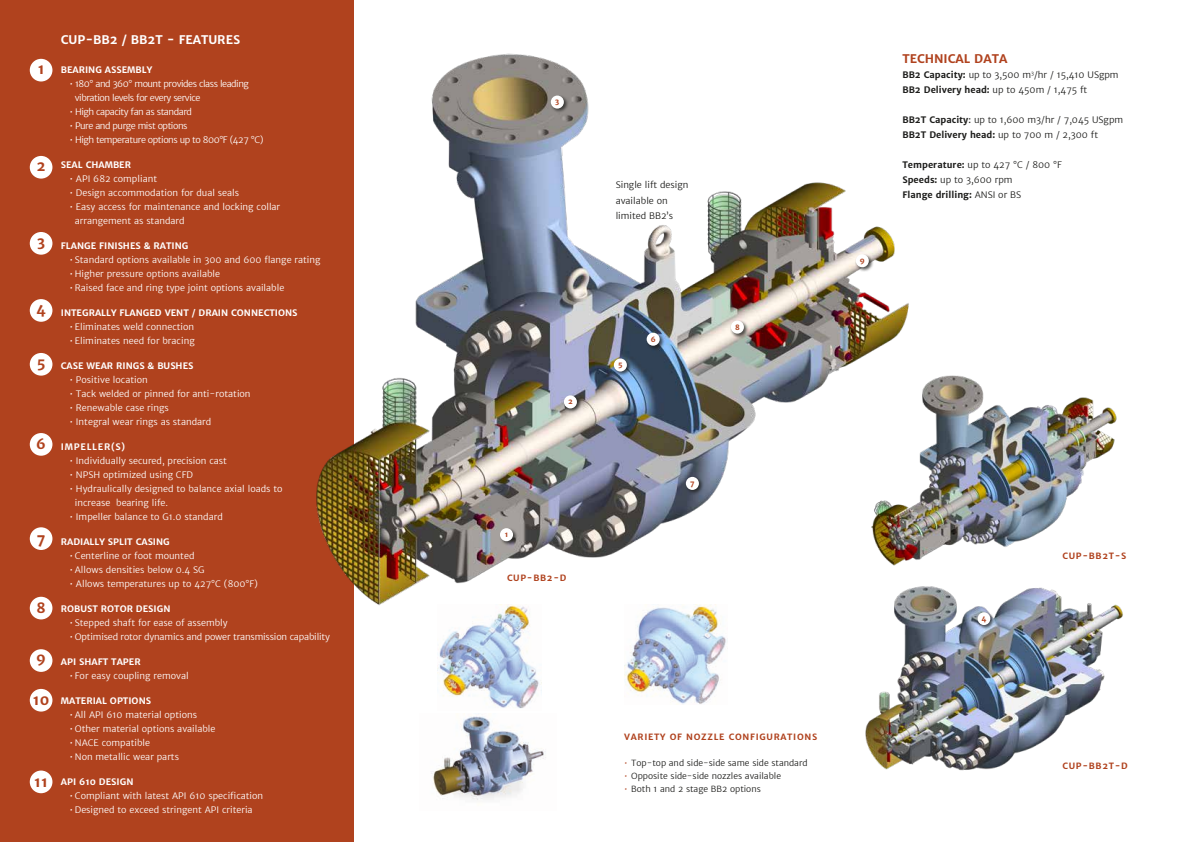
<style>
.page{position:relative;width:1191px;height:842px;background:#fff}
.page>*{position:absolute;margin:0;border:0;box-sizing:border-box;transform-origin:0 0}
.t1{font:700 14px "Merriweather Sans";color:#b0421e}
.t2{font:700 12px "Merriweather Sans";color:#fff}
.t3{font:700 12px "Merriweather Sans";color:#b0421e}
.t4{font:300 9px/14px "Merriweather Sans";color:#fff}
.t5{font:300 9px/15px "Merriweather Sans";color:#1d1d1b}
.t6{font:700 9px "Merriweather Sans";color:#fff}
.t7{font:300 9px/14px "Merriweather Sans";letter-spacing:-.05em;color:#fff}
.t8{font:300 9px "Merriweather Sans";letter-spacing:-.02em;color:#fff}
.t9{font:700 9px "Merriweather Sans";letter-spacing:.08em;color:#fff}
.t10{font:700 8.7px "Merriweather Sans";letter-spacing:.08em;color:#b0421e}
.t11{font:300 8.5px "Merriweather Sans";color:#1d1d1b}
.t12{font:700 7.2px "Merriweather Sans";color:#b0421e}
.s1{font-weight:700}
.s2{font-weight:400}
.s3{color:#b0421e}
</style>
<div class="page">
<div style="left:0;top:0;width:353px;height:842px;background:#b0421e"></div>
<div style="left:30px;top:59px;width:22px;height:22px;background:#fff;border-radius:50%"></div>
<div style="left:30px;top:156px;width:22px;height:23px;background:#fff;border-radius:50%"></div>
<div style="left:30px;top:232px;width:22px;height:23px;background:#fff;border-radius:50%"></div>
<div style="left:30px;top:299px;width:22px;height:23px;background:#fff;border-radius:50%"></div>
<div style="left:30px;top:353px;width:22px;height:23px;background:#fff;border-radius:50%"></div>
<div style="left:30px;top:433px;width:22px;height:23px;background:#fff;border-radius:50%"></div>
<div style="left:30px;top:527px;width:22px;height:23px;background:#fff;border-radius:50%"></div>
<div style="left:30px;top:597px;width:22px;height:22px;background:#fff;border-radius:50%"></div>
<div style="left:30px;top:649px;width:22px;height:23px;background:#fff;border-radius:50%"></div>
<div style="left:30px;top:689px;width:22px;height:22px;background:#fff;border-radius:50%"></div>
<div style="left:30px;top:770px;width:22px;height:23px;background:#fff;border-radius:50%"></div>
<img style="left:316px;top:35px;width:593px;height:587px">
<img style="left:863px;top:584px;width:260px;height:187px">
<div style="left:563px;top:395px;width:19px;height:18px;background:#1d1d1b;opacity:.75"></div>
<div style="left:564px;top:395px;width:13px;height:13px;background:#fff;border-radius:50%"></div>
<div style="left:499px;top:527px;width:19px;height:19px;background:#1d1d1b;opacity:.75"></div>
<div style="left:500px;top:528px;width:13px;height:13px;background:#fff;border-radius:50%"></div>
<img style="left:431px;top:716px;width:115px;height:84px">
<div style="left:550px;top:95px;width:19px;height:18px;background:#1d1d1b;opacity:.75"></div>
<div style="left:551px;top:96px;width:13px;height:13px;background:#fff;border-radius:50%"></div>
<div style="left:976px;top:611px;width:19px;height:19px;background:#1d1d1b;opacity:.75"></div>
<div style="left:977px;top:612px;width:13px;height:13px;background:#fff;border-radius:50%"></div>
<div style="left:613px;top:358px;width:19px;height:18px;background:#1d1d1b;opacity:.75"></div>
<div style="left:614px;top:358px;width:13px;height:13px;background:#fff;border-radius:50%"></div>
<div style="left:730px;top:320px;width:19px;height:18px;background:#1d1d1b;opacity:.75"></div>
<div style="left:731px;top:321px;width:13px;height:13px;background:#fff;border-radius:50%"></div>
<div style="left:855px;top:253px;width:18px;height:19px;background:#1d1d1b;opacity:.75"></div>
<div style="left:855px;top:254px;width:14px;height:13px;background:#fff;border-radius:50%"></div>
<div style="left:646px;top:332px;width:18px;height:19px;background:#1d1d1b;opacity:.75"></div>
<div style="left:646px;top:333px;width:13px;height:13px;background:#fff;border-radius:50%"></div>
<div style="left:685px;top:476px;width:19px;height:19px;background:#1d1d1b;opacity:.75"></div>
<div style="left:686px;top:477px;width:13px;height:13px;background:#fff;border-radius:50%"></div>
<img style="left:871px;top:373px;width:246px;height:192px">
<img style="left:438px;top:604px;width:103px;height:105px">
<img style="left:624px;top:604px;width:103px;height:100px">
<h1 class="t1" style="left:38px;top:59px;width:8px">1</h1>
<h1 class="t1" style="left:36px;top:157px;width:11px">2</h1>
<h1 class="t1" style="left:37px;top:233px;width:9px">3</h1>
<h1 class="t1" style="left:36px;top:300px;width:11px">4</h1>
<h1 class="t1" style="left:37px;top:354px;width:10px">5</h1>
<h1 class="t1" style="left:36px;top:435px;width:11px">6</h1>
<h1 class="t1" style="left:37px;top:529px;width:10px">7</h1>
<h1 class="t1" style="left:36px;top:599px;width:11px">8</h1>
<h1 class="t1" style="left:36px;top:649px;width:11px">9</h1>
<h1 class="t1" style="left:33px;top:691px;width:18px">10</h1>
<h1 class="t1" style="left:34px;top:772px;width:15px">11</h1>
<h2 class="t2" style="left:61px;top:32px;width:181px">CUP-BB2 / BB2T - FEATURES</h2>
<p class="t6" style="left:61px;top:64px;width:93px">BEARING ASSEMBLY</p>
<p class="t7" style="left:75px;top:76px;width:176px;text-indent:-5px">• 180° and 360° mount provides class leading vibration levels for every service</p>
<p class="t7" style="left:69px;top:104px;width:124px">• High capacity fan as standard</p>
<p class="t7" style="left:69px;top:118px;width:120px">• Pure and purge mist options</p>
<p class="t7" style="left:69px;top:132px;width:196px">• High temperature options up to 800°F (427 °C)</p>
<p class="t6" style="left:61px;top:159px;width:72px">SEAL CHAMBER</p>
<p class="t4" style="left:69px;top:171px;width:89px">• API 682 compliant</p>
<p class="t4" style="left:69px;top:185px;width:171px">• Design accommodation for dual seals</p>
<p class="t4" style="left:75px;top:199px;width:207px;text-indent:-5px">• Easy access for maintenance and locking collar arrangement as standard</p>
<p class="t6" style="left:61px;top:240px;width:129px">FLANGE FINISHES &amp; RATING</p>
<p class="t4" style="left:69px;top:252px;width:253px">• Standard options available in 300 and 600 flange rating</p>
<p class="t4" style="left:69px;top:266px;width:152px">• Higher pressure options available</p>
<p class="t4" style="left:69px;top:280px;width:216px">• Raised face and ring type joint options available</p>
<p class="t6" style="left:61px;top:307px;width:238px">INTEGRALLY FLANGED VENT / DRAIN CONNECTIONS</p>
<p class="t4" style="left:69px;top:319px;width:126px">• Eliminates weld connection</p>
<p class="t4" style="left:69px;top:333px;width:127px">• Eliminates need for bracing</p>
<p class="t6" style="left:61px;top:360px;width:134px">CASE WEAR RINGS &amp; BUSHES</p>
<p class="t4" style="left:69px;top:372px;width:80px">• Positive location</p>
<p class="t4" style="left:69px;top:386px;width:183px">• Tack welded or pinned for anti-rotation</p>
<p class="t4" style="left:69px;top:400px;width:101px">• Renewable case rings</p>
<p class="t4" style="left:69px;top:414px;width:143px">• Integral wear rings as standard</p>
<p class="t9" style="left:61px;top:441px;width:66px">IMPELLER(S)</p>
<p class="t4" style="left:69px;top:453px;width:159px">• Individually secured, precision cast</p>
<p class="t4" style="left:69px;top:467px;width:125px">• NPSH optimized using CFD</p>
<p class="t4" style="left:75px;top:481px;width:209px;text-indent:-5px">• Hydraulically designed to balance axial loads to increase bearing life.</p>
<p class="t4" style="left:69px;top:509px;width:155px">• Impeller balance to G1.0 standard</p>
<p class="t6" style="left:61px;top:536px;width:110px">RADIALLY SPLIT CASING</p>
<p class="t4" style="left:69px;top:548px;width:127px">• Centerline or foot mounted</p>
<p class="t4" style="left:69px;top:562px;width:137px">• Allows densities below 0.4 SG</p>
<p class="t4" style="left:69px;top:576px;width:190px">• Allows temperatures up to 427°C (800°F)</p>
<p class="t6" style="left:61px;top:603px;width:111px">ROBUST ROTOR DESIGN</p>
<p class="t4" style="left:69px;top:615px;width:160px">• Stepped shaft for ease of assembly</p>
<p class="t8" style="left:69px;top:631px;width:262px">• Optimised rotor dynamics and power transmission capability</p>
<p class="t6" style="left:61px;top:656px;width:81px">API SHAFT TAPER</p>
<p class="t4" style="left:69px;top:668px;width:121px">• For easy coupling removal</p>
<p class="t6" style="left:61px;top:695px;width:92px">MATERIAL OPTIONS</p>
<p class="t4" style="left:69px;top:707px;width:129px">• All API 610 material options</p>
<p class="t4" style="left:69px;top:721px;width:148px">• Other material options available</p>
<p class="t4" style="left:69px;top:735px;width:82px">• NACE compatible</p>
<p class="t4" style="left:69px;top:749px;width:111px">• Non metallic wear parts</p>
<p class="t6" style="left:61px;top:776px;width:74px">API 610 DESIGN</p>
<p class="t4" style="left:69px;top:788px;width:195px">• Compliant with latest API 610 specification</p>
<p class="t4" style="left:69px;top:802px;width:185px">• Designed to exceed stringent API criteria</p>
<p class="t12" style="left:555px;top:97px;width:6px">3</p>
<p class="t12" style="left:505px;top:529px;width:5px">1</p>
<p class="t12" style="left:568px;top:397px;width:6px">2</p>
<p class="t10" style="left:507px;top:572px;width:61px">CUP-BB2-D</p>
<p class="t5" style="left:615px;top:178px;width:74px">Single lift design available on limited BB2’s</p>
<p class="t12" style="left:618px;top:360px;width:6px">5</p>
<p class="t12" style="left:650px;top:335px;width:6px">6</p>
<p class="t12" style="left:735px;top:323px;width:6px">8</p>
<p class="t12" style="left:690px;top:478px;width:6px">7</p>
<p class="t12" style="left:859px;top:256px;width:6px">9</p>
<h2 class="t3" style="left:902px;top:51px;width:106px">TECHNICAL DATA</h2>
<p class="t5" style="left:902px;top:67px;width:218px"><span class="s1">BB2 Capacity:</span> up to 3,500 m<sup>3</sup>/hr / 15,410 USgpm<br><span class="s1">BB2 Delivery head:</span> up to 450m / 1,475 ft</p>
<p class="t5" style="left:902px;top:112px;width:222px"><span class="s1">BB2T Capacity</span><span class="s2">:</span> up to 1,600 m3/hr / 7,045 USgpm<br><span class="s1">BB2T Delivery head:</span> up to 700 m / 2,300 ft</p>
<p class="t5" style="left:902px;top:157px;width:161px"><span class="s1">Temperature:</span> up to 427 °C / 800 °F<br><span class="s1">Speeds:</span> up to 3,600 rpm<br><span class="s1">Flange drilling:</span> ANSI or BS</p>
<p class="t12" style="left:981px;top:613px;width:6px">4</p>
<p class="t10" style="left:1062px;top:551px;width:65px">CUP-BB2T-S</p>
<p class="t10" style="left:624px;top:732px;width:194px">VARIETY OF NOZZLE CONFIGURATIONS</p>
<p class="t11" style="left:624px;top:758px;width:185px"><span class="s3">•</span> Top-top and side-side same side standard</p>
<p class="t11" style="left:624px;top:771px;width:158px"><span class="s3">•</span> Opposite side-side nozzles available</p>
<p class="t11" style="left:624px;top:784px;width:138px"><span class="s3">•</span> Both 1 and 2 stage BB2 options</p>
<p class="t10" style="left:1062px;top:760px;width:67px">CUP-BB2T-D</p>
</div>
